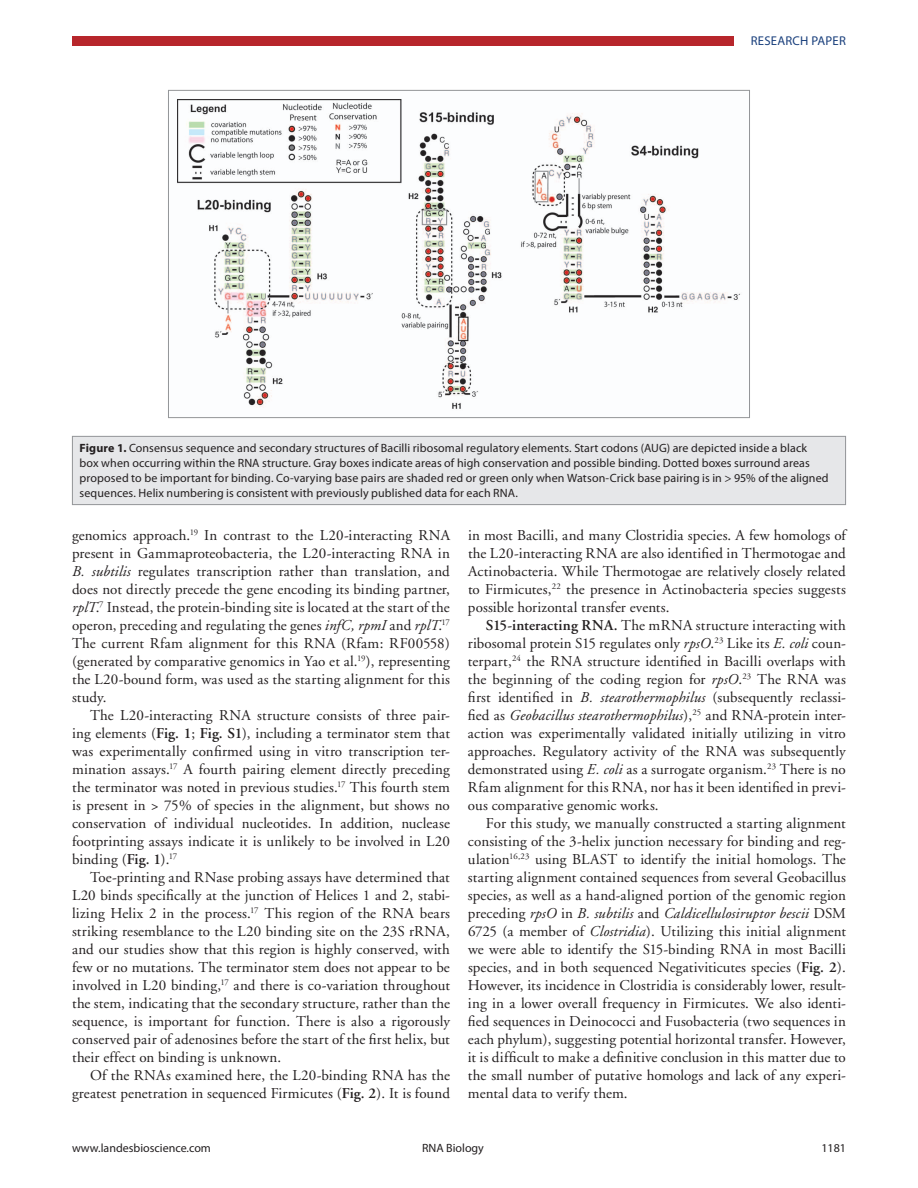
<style>
.page{position:relative;width:918px;height:1188px;background:#fff}
.page>*{position:absolute;margin:0;border:0;box-sizing:border-box;transform-origin:0 0}
.t1{font:15px/18px "Adobe Garamond";letter-spacing:.01em;color:#231f20;text-align:justify}
.t2{font:12.75px "Myriad Pro";letter-spacing:.02em;color:#193f7c}
.t3{font:12px/15px "Myriad Pro";letter-spacing:.005em;color:#231f20}
.s1{font-weight:700}
.s2{font-style:italic}
.s3{font-weight:600}
</style>
<div class="page">
<div style="left:72px;top:36px;width:662px;height:10px;background:#b7262b"></div>
<img style="left:177px;top:99px;width:564px;height:310px">
<div style="left:72px;top:436px;width:774px;height:69px;background:#e6e7e9"></div>
<div style="left:72px;top:436px;width:774px;height:69px;border:1px solid #939598"></div>
<p class="t2" style="left:751px;top:33px;width:94px">research paper</p>
<p class="t3" style="left:80px;top:441px;width:751px"><span class="s1">Figure 1.</span> Consensus sequence and secondary structures of Bacilli ribosomal regulatory elements. Start codons (AUG) are depicted inside a black box when occurring within the RNA structure. Gray boxes indicate areas of high conservation and possible binding. Dotted boxes surround areas proposed to be important for binding. Co-varying base pairs are shaded red or green only when Watson-Crick base pairing is in &gt; 95% of the aligned sequences. Helix numbering is consistent with previously published data for each RNA.</p>
<p class="t1" style="left:72px;top:527px;width:380px">genomics approach.<sup>19</sup> In contrast to the L20-interacting RNA present in Gammaproteobacteria, the L20-interacting RNA in <span class="s2">B. subtilis</span> regulates transcription rather than translation, and does not directly precede the gene encoding its binding partner, <span class="s2">rplT</span>.<sup>7</sup> Instead, the protein-binding site is located at the start of the operon, preceding and regulating the genes <span class="s2">infC, rpmI</span> and <span class="s2">rplT</span>.<sup>17<br></sup>The current Rfam alignment for this RNA (Rfam: RF00558) (generated by comparative genomics in Yao et al.<sup>19</sup>), representing the L20-bound form, was used as the starting alignment for this study.</p>
<p class="t1" style="left:72px;top:707px;width:379px;text-indent:18px">The L20-interacting RNA structure consists of three pair&shy;ing elements (<span class="s3">Fig. 1</span>; <span class="s3">Fig. S1</span>), including a terminator stem that was experimentally confirmed using in vitro transcription ter&shy;mination assays.<sup>17</sup> A fourth pairing element directly preceding the terminator was noted in previous studies.<sup>17</sup> This fourth stem is present in &gt; 75% of species in the alignment, but shows no conservation of individual nucleotides. In addition, nuclease footprinting assays indicate it is unlikely to be involved in L20 binding (<span class="s3">Fig. 1</span>).<sup>17</sup></p>
<p class="t1" style="left:72px;top:869px;width:379px;text-indent:18px">Toe-printing and RNase probing assays have determined that L20 binds specifically at the junction of Helices 1 and 2, stabi&shy;lizing Helix 2 in the process.<sup>17</sup> This region of the RNA bears striking resemblance to the L20 binding site on the 23S rRNA, and our studies show that this region is highly conserved, with few or no mutations. The terminator stem does not appear to be involved in L20 binding,<sup>17</sup> and there is co-variation throughout the stem, indicating that the secondary structure, rather than the sequence, is important for function. There is also a rigorously conserved pair of adenosines before the start of the first helix, but their effect on binding is unknown.</p>
<p class="t1" style="left:72px;top:1067px;width:379px;text-align:right">Of the RNAs examined here, the L20-binding RNA has the greatest penetration in sequenced Firmicutes (<span class="s3">Fig. 2</span>). It is found</p>
<p class="t1" style="left:468px;top:527px;width:380px">in most Bacilli, and many Clostridia species. A few homologs of the L20-interacting RNA are also identified in Thermotogae and Actinobacteria. While Thermotogae are relatively closely related to Firmicutes,<sup>22</sup> the presence in Actinobacteria species suggests possible horizontal transfer events.</p>
<p class="t1" style="left:468px;top:617px;width:379px;text-indent:18px"><span class="s3">S15-interacting RNA.</span> The mRNA structure interacting with ribosomal protein S15 regulates only <span class="s2">rpsO</span>.<sup>23</sup> Like its <span class="s2">E. coli</span> coun&shy;terpart,<sup>24</sup> the RNA structure identified in Bacilli overlaps with the beginning of the coding region for <span class="s2">rpsO</span>.<sup>23</sup> The RNA was first identified in <span class="s2">B. stearothermophilus</span> (subsequently reclassi&shy;fied as <span class="s2">Geobacillus stearothermophilus</span>),<sup>25</sup> and RNA-protein inter&shy;action was experimentally validated initially utilizing in vitro approaches. Regulatory activity of the RNA was subsequently demonstrated using <span class="s2">E. coli</span> as a surrogate organism.<sup>23</sup> There is no Rfam alignment for this RNA, nor has it been identified in previ&shy;ous comparative genomic works.</p>
<p class="t1" style="left:468px;top:815px;width:379px;text-indent:18px">For this study, we manually constructed a starting alignment consisting of the 3-helix junction necessary for binding and reg&shy;ulation<sup>16,23</sup> using BLAST to identify the initial homologs. The starting alignment contained sequences from several Geobacillus species, as well as a hand-aligned portion of the genomic region preceding <span class="s2">rpsO</span> in <span class="s2">B. subtilis</span> and <span class="s2">Caldicellulosiruptor bescii</span> DSM 6725 (a member of <span class="s2">Clostridia</span>). Utilizing this initial alignment we were able to identify the S15-binding RNA in most Bacilli species, and in both sequenced Negativiticutes species (<span class="s3">Fig. 2</span>).<br>However, its incidence in Clostridia is considerably lower, result&shy;ing in a lower overall frequency in Firmicutes. We also identi&shy;fied sequences in Deinococci and Fusobacteria (two sequences in each phylum), suggesting potential horizontal transfer. However, it is difficult to make a definitive conclusion in this matter due to the small number of putative homologs and lack of any experi&shy;mental data to verify them.</p>
<p class="t3" style="left:72px;top:1140px;width:140px">www.landesbioscience.com</p>
<p class="t3" style="left:422px;top:1140px;width:63px">RNA Biology</p>
<p class="t3" style="left:821px;top:1140px;width:26px">1181</p>
</div>
